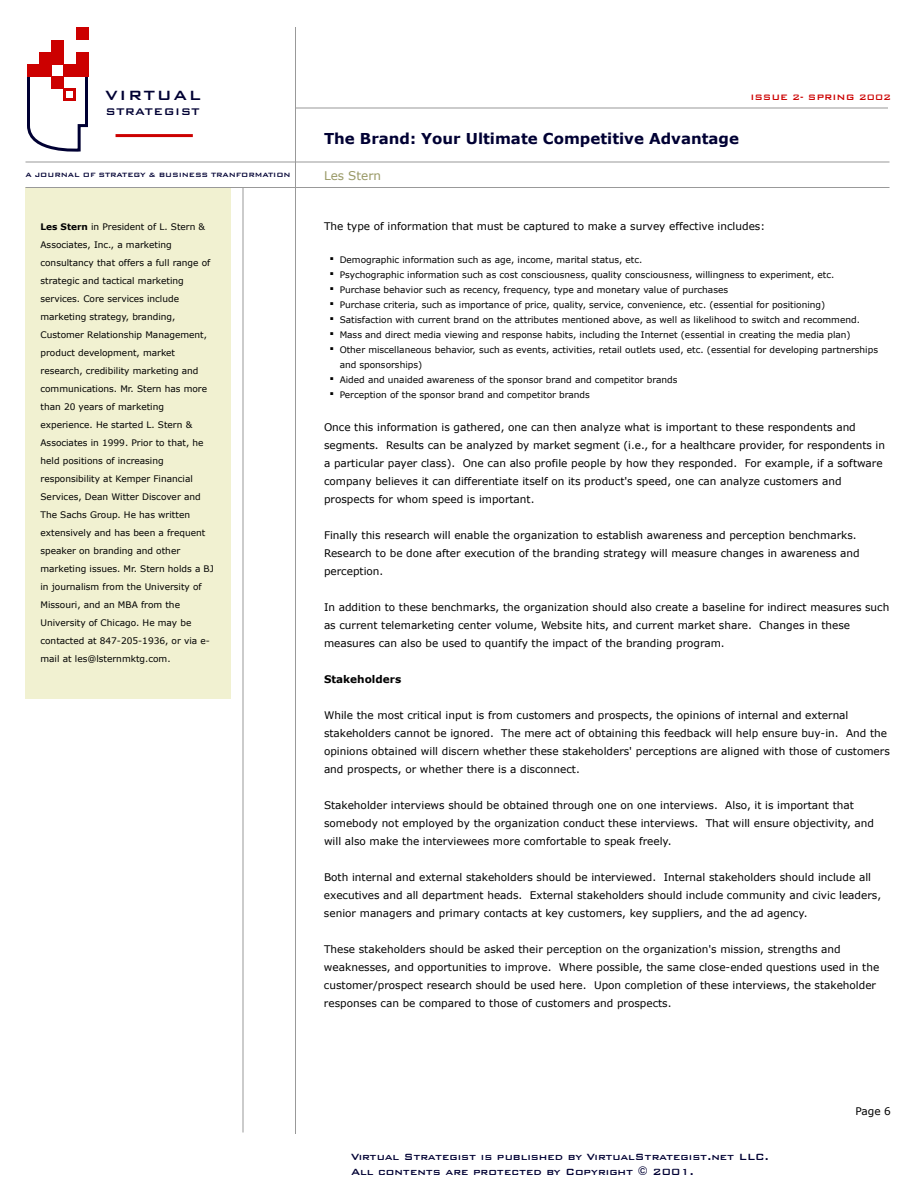
<style>
.page{position:relative;width:918px;height:1188px;background:#fff}
.page>*{position:absolute;margin:0;border:0;box-sizing:border-box;transform-origin:0 0}
.t1{font:500 17.85px "Bank Gothic Md BT";letter-spacing:.1em;color:#003}
.t2{font:700 15px "Verdana";color:#003}
.t3{font:500 12.9px "Bank Gothic Md BT";letter-spacing:.04em;color:#003}
.t4{font:500 12px/14.2px "Bank Gothic Md BT";color:#003}
.t5{font:12px "Verdana";color:#996}
.t6{font:10.5px/18px "Verdana";color:#000}
.t7{font:500 10.5px "Bank Gothic Md BT";color:#c00}
.t8{font:700 10.5px "Verdana";color:#000}
.t9{font:9px/18px "Verdana";color:#000}
.t10{font:500 8.25px "Bank Gothic Md BT";letter-spacing:-.01em;color:#003}
.s1{font-weight:700}
</style>
<div class="page">
<div style="left:76px;top:27px;width:12px;height:12px;background:#c00"></div>
<div style="left:51px;top:52px;width:13px;height:12px;background:#c00"></div>
<div style="left:64px;top:64px;width:12px;height:13px;background:#c00"></div>
<div style="left:39px;top:64px;width:12px;height:13px;background:#c00"></div>
<div style="left:51px;top:40px;width:13px;height:12px;background:#c00"></div>
<div style="left:76px;top:64px;width:12px;height:13px;background:#c00"></div>
<div style="left:76px;top:52px;width:12px;height:12px;background:#c00"></div>
<div style="left:39px;top:52px;width:12px;height:12px;background:#c00"></div>
<svg style="left:27px;top:74px;width:62px;height:78px"></svg>
<div style="left:27px;top:64px;width:12px;height:13px;background:#c00"></div>
<hr style="left:116px;top:134px;width:77px;height:3px;background:#c00">
<div style="left:26px;top:188px;width:205px;height:511px;background:#f1f1d1"></div>
<hr style="left:295px;top:27px;width:1px;height:1107px;background:#999">
<hr style="left:243px;top:188px;width:1px;height:944px;background:#999">
<hr style="left:296px;top:108px;width:592px;height:1px;background:#999">
<hr style="left:26px;top:162px;width:864px;height:1px;background:#999">
<hr style="left:26px;top:187px;width:864px;height:1px;background:#999">
<h1 class="t1" style="left:105px;top:86px;width:97px">virtual</h1>
<p class="t3" style="left:105px;top:105px;width:96px">strategist</p>
<p class="t10" style="left:26px;top:170px;width:267px">a journal of strategy F business tranformation</p>
<p class="t9" style="left:40px;top:217px;width:175px"><span class="s1">Les Stern</span> in President of L. Stern &amp; Associates, Inc., a marketing consultancy that offers a full range of strategic and tactical marketing services. Core services include marketing strategy, branding, Customer Relationship Management, product development, market research, credibility marketing and communications. Mr. Stern has more than 20 years of marketing experience. He started L. Stern &amp; Associates in 1999. Prior to that, he held positions of increasing responsibility at Kemper Financial Services, Dean Witter Discover and The Sachs Group. He has written extensively and has been a frequent speaker on branding and other marketing issues. Mr. Stern holds a BJ in journalism from the University of Missouri, and an MBA from the University of Chicago. He may be contacted at 847-205-1936, or via e&shy;mail at les@lsternmktg.com.</p>
<h2 class="t2" style="left:324px;top:129px;width:417px">The Brand: Your Ultimate Competitive Advantage</h2>
<p class="t5" style="left:324px;top:168px;width:59px">Les Stern</p>
<p class="t7" style="left:751px;top:91px;width:142px">issue RM spring RPPR</p>
<p class="t6" style="left:324px;top:216px;width:443px">The type of information that must be captured to make a survey effective includes:</p>
<p class="t9" style="left:329px;top:250px;width:315px"><sup>.</sup> Demographic information such as age, income, marital status, etc.</p>
<p class="t9" style="left:329px;top:265px;width:507px"><sup>.</sup> Psychographic information such as cost consciousness, quality consciousness, willingness to experiment, etc.</p>
<p class="t9" style="left:329px;top:280px;width:400px"><sup>.</sup> Purchase behavior such as recency, frequency, type and monetary value of purchases</p>
<p class="t9" style="left:329px;top:295px;width:498px"><sup>.</sup> Purchase criteria, such as importance of price, quality, service, convenience, etc. (essential for positioning)</p>
<p class="t9" style="left:329px;top:310px;width:532px"><sup>.</sup> Satisfaction with current brand on the attributes mentioned above, as well as likelihood to switch and recommend.</p>
<p class="t9" style="left:329px;top:325px;width:523px"><sup>.</sup> Mass and direct media viewing and response habits, including the Internet (essential in creating the media plan)</p>
<p class="t9" style="left:329px;top:340px;width:550px"><sup>.</sup> Other miscellaneous behavior, such as events, activities, retail outlets used, etc. (essential for developing partnerships</p>
<p class="t9" style="left:340px;top:355px;width:84px">and sponsorships)</p>
<p class="t9" style="left:329px;top:370px;width:350px"><sup>.</sup> Aided and unaided awareness of the sponsor brand and competitor brands</p>
<p class="t9" style="left:329px;top:385px;width:262px"><sup>.</sup> Perception of the sponsor brand and competitor brands</p>
<p class="t6" style="left:324px;top:417px;width:563px">Once this information is gathered, one can then analyze what is important to these respondents and segments. Results can be analyzed by market segment (i.e., for a healthcare provider, for respondents in a particular payer class). One can also profile people by how they responded. For example, if a software company believes it can differentiate itself on its product's speed, one can analyze customers and prospects for whom speed is important.</p>
<p class="t6" style="left:324px;top:525px;width:537px">Finally this research will enable the organization to establish awareness and perception benchmarks.<br>Research to be done after execution of the branding strategy will measure changes in awareness and perception.</p>
<p class="t6" style="left:324px;top:597px;width:567px">In addition to these benchmarks, the organization should also create a baseline for indirect measures such as current telemarketing center volume, Website hits, and current market share. Changes in these measures can also be used to quantify the impact of the branding program.</p>
<p class="t8" style="left:324px;top:672px;width:79px">Stakeholders</p>
<p class="t6" style="left:324px;top:705px;width:567px">While the most critical input is from customers and prospects, the opinions of internal and external stakeholders cannot be ignored. The mere act of obtaining this feedback will help ensure buy-in. And the opinions obtained will discern whether these stakeholders' perceptions are aligned with those of customers and prospects, or whether there is a disconnect.</p>
<p class="t6" style="left:324px;top:795px;width:552px">Stakeholder interviews should be obtained through one on one interviews. Also, it is important that somebody not employed by the organization conduct these interviews. That will ensure objectivity, and will also make the interviewees more comfortable to speak freely.</p>
<p class="t6" style="left:324px;top:867px;width:559px">Both internal and external stakeholders should be interviewed. Internal stakeholders should include all executives and all department heads. External stakeholders should include community and civic leaders, senior managers and primary contacts at key customers, key suppliers, and the ad agency.</p>
<p class="t6" style="left:324px;top:939px;width:557px">These stakeholders should be asked their perception on the organization's mission, strengths and weaknesses, and opportunities to improve. Where possible, the same close-ended questions used in the customer/prospect research should be used here. Upon completion of these interviews, the stakeholder responses can be compared to those of customers and prospects.</p>
<p class="t4" style="left:351px;top:1150px;width:419px">vŒ˜š›„’ sš˜„šˆŠŒ™š Œ™ –›…’Œ™‹ˆ‡ … vŒ˜š›„’sš˜„šˆŠŒ™šN”ˆš llcN a’’ †•”šˆ”š™ „˜ˆ –˜•šˆ†šˆ‡ … c•– ˜ŒŠ‹š Ð RPPQN</p>
<p class="t6" style="left:855px;top:1101px;width:37px">Page 6</p>
</div>
